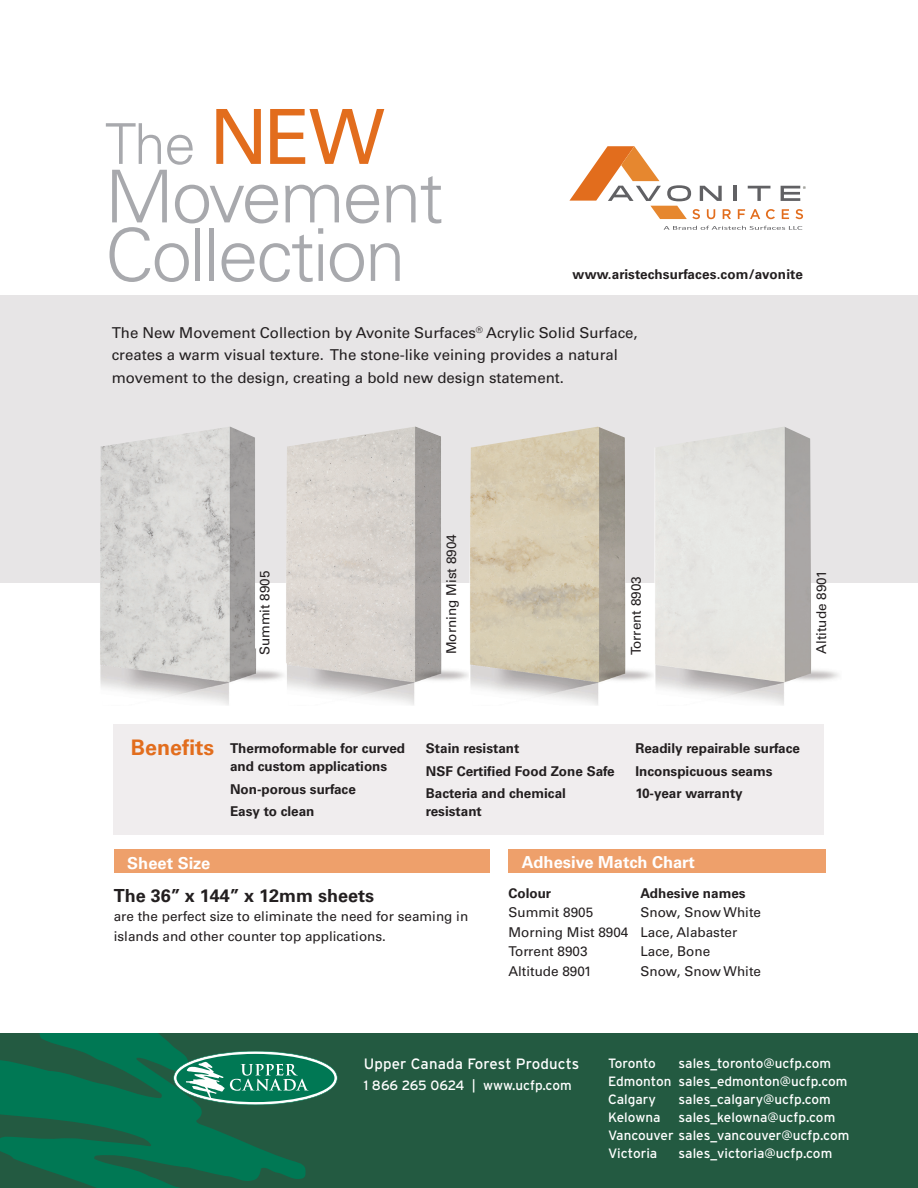
<style>
.page{position:relative;width:918px;height:1188px;background:#fff}
.page>*{position:absolute;margin:0;border:0;box-sizing:border-box;transform-origin:0 0}
.t1{font:300 72.9px/58.5px "Univers";letter-spacing:-.03em;color:#a8a9ad}
.t2{font:300 56.4px "Univers";color:#a8a9ad}
.t3{font:700 21.45px "Univers";color:#e26d1d}
.t4{font:700 18px "Univers";color:#231f20}
.t5{font:700 16.5px "Univers";color:#fff}
.t6{font:15px/22.5px "Univers";color:#231f20}
.t7{font:15px "Interstate";letter-spacing:.01em;color:#fff}
.t8{font:700 13.5px/18px "Univers";color:#231f20}
.t9{font:13.5px/19.5px "Univers";color:#231f20}
.t10{font:13.5px "Interstate";color:#fff}
.s1{font-weight:400;font-size:76.05px;color:#e26d1d}
</style>
<div class="page">
<div style="left:113px;top:724px;width:711px;height:111px;background:#f0edee"></div>
<div style="left:0;top:296px;width:918px;height:287px;background:#e7e5e6"></div>
<div style="left:0;top:1033px;width:918px;height:155px;background:#235a41"></div>
<svg style="left:0;top:1033px;width:306px;height:155px;fill:#007854"></svg>
<svg style="left:738px;top:209px;width:22px;height:10px"></svg>
<svg style="left:766px;top:209px;width:9px;height:10px"></svg>
<svg style="left:782px;top:209px;width:7px;height:10px"></svg>
<svg style="left:795px;top:209px;width:8px;height:10px"></svg>
<svg style="left:569px;top:146px;width:162px;height:73px"></svg>
<hr style="left:734px;top:186px;width:3px;height:15px;background:#616164">
<svg style="left:748px;top:186px;width:22px;height:15px"></svg>
<svg style="left:664px;top:226px;width:138px;height:4px"></svg>
<svg style="left:781px;top:186px;width:25px;height:15px"></svg>
<svg style="left:173px;top:1051px;width:165px;height:54px"></svg>
<img style="left:287px;top:427px;width:182px;height:278px">
<img style="left:100px;top:427px;width:187px;height:278px">
<img style="left:469px;top:427px;width:184px;height:278px">
<img style="left:654px;top:427px;width:185px;height:278px">
<div style="left:114px;top:850px;width:376px;height:23px;background:#eea06b"></div>
<div style="left:508px;top:849px;width:318px;height:23px;background:#eea06b"></div>
<p class="t2" style="left:105px;top:110px;width:281px">The <span class="s1">NEW</span></p>
<p class="t1" style="left:105px;top:167px;width:340px">Movement<br>Collection</p>
<p class="t8" style="left:573px;top:265px;width:232px">www.aristechsurfaces.com/avonite</p>
<p class="t6" style="left:112px;top:321px;width:527px">The New Movement Collection by Avonite Surfaces<sup>®</sup> Acrylic Solid Surface, creates a warm visual texture. The stone-like veining provides a natural movement to the design, creating a bold new design statement.</p>
<p class="t9" style="left:255px;top:655px;width:86px;rotate:-90deg">Summit 8905</p>
<p class="t9" style="left:442px;top:654px;width:122px;rotate:-90deg">Morning Mist 8904</p>
<p class="t9" style="left:626px;top:655px;width:81px;rotate:-90deg">Torrent 8903</p>
<p class="t9" style="left:812px;top:654px;width:85px;rotate:-90deg">Altitude 8901</p>
<p class="t3" style="left:131px;top:735px;width:85px">Benefits</p>
<p class="t8" style="left:230px;top:740px;width:177px">Thermoformable for curved and custom applications</p>
<p class="t8" style="left:230px;top:780px;width:127px">Non-porous surface</p>
<p class="t8" style="left:230px;top:802px;width:86px">Easy to clean</p>
<p class="t8" style="left:426px;top:740px;width:95px">Stain resistant</p>
<p class="t8" style="left:426px;top:762px;width:190px">NSF Certified Food Zone Safe</p>
<p class="t8" style="left:426px;top:784px;width:141px">Bacteria and chemical resistant</p>
<p class="t8" style="left:635px;top:740px;width:166px">Readily repairable surface</p>
<p class="t8" style="left:635px;top:762px;width:139px">Inconspicuous seams</p>
<p class="t8" style="left:635px;top:784px;width:109px">10-year warranty</p>
<p class="t5" style="left:127px;top:853px;width:85px">Sheet Size</p>
<p class="t4" style="left:114px;top:885px;width:262px">The 36” x 144” x 12mm sheets</p>
<p class="t9" style="left:114px;top:907px;width:356px">are the perfect size to eliminate the need for seaming in islands and other counter top applications.</p>
<p class="t5" style="left:522px;top:853px;width:174px">Adhesive Match Chart</p>
<p class="t8" style="left:508px;top:884px;width:44px">Colour</p>
<p class="t8" style="left:640px;top:884px;width:107px">Adhesive names</p>
<p class="t9" style="left:508px;top:903px;width:86px">Summit 8905</p>
<p class="t9" style="left:640px;top:903px;width:122px">Snow, Snow White</p>
<p class="t9" style="left:508px;top:922px;width:230px">Morning Mist 8904 Lace, Alabaster</p>
<p class="t9" style="left:508px;top:942px;width:81px">Torrent 8903</p>
<p class="t9" style="left:640px;top:942px;width:71px">Lace, Bone</p>
<p class="t9" style="left:508px;top:961px;width:85px">Altitude 8901</p>
<p class="t9" style="left:640px;top:961px;width:122px">Snow, Snow White</p>
<p class="t7" style="left:364px;top:1056px;width:217px">Upper Canada Forest Products</p>
<p class="t10" style="left:364px;top:1078px;width:210px">1 866 265 0624 | www.ucfp.com</p>
<p class="t10" style="left:608px;top:1055px;width:49px">Toronto</p>
<p class="t10" style="left:679px;top:1055px;width:154px">sales_toronto@ucfp.com</p>
<p class="t10" style="left:608px;top:1073px;width:241px">Edmonton sales_edmonton@ucfp.com</p>
<p class="t10" style="left:608px;top:1091px;width:49px">Calgary</p>
<p class="t10" style="left:679px;top:1091px;width:154px">sales_calgary@ucfp.com</p>
<p class="t10" style="left:608px;top:1109px;width:54px">Kelowna</p>
<p class="t10" style="left:679px;top:1109px;width:158px">sales_kelowna@ucfp.com</p>
<p class="t10" style="left:608px;top:1127px;width:243px">Vancouver sales_vancouver@ucfp.com</p>
<p class="t10" style="left:608px;top:1145px;width:51px">Victoria</p>
<p class="t10" style="left:679px;top:1145px;width:155px">sales_victoria@ucfp.com</p>
</div>
